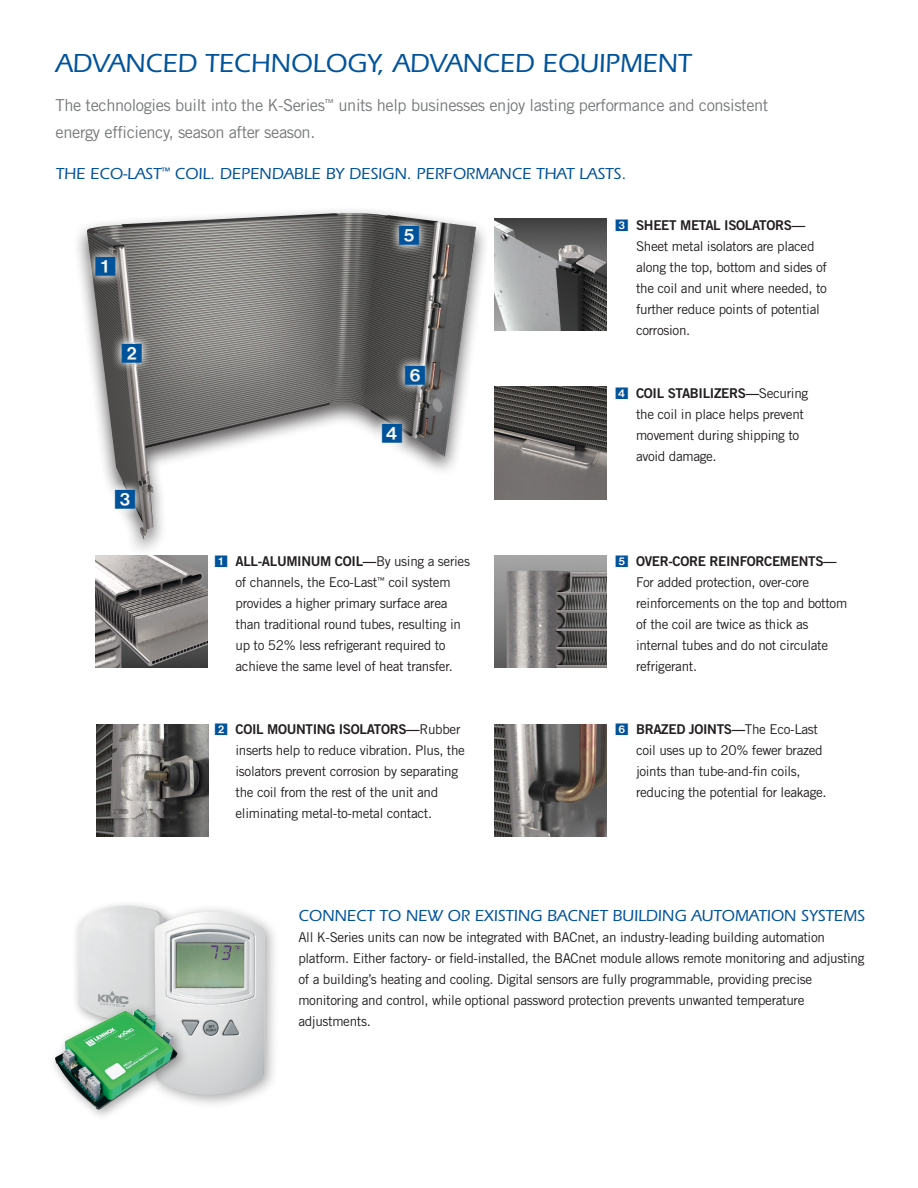
<style>
.page{position:relative;width:918px;height:1188px;background:#fff}
.page>*{position:absolute;margin:0;border:0;box-sizing:border-box;transform-origin:0 0}
.heads{font:500 27px "ITC Eras Std";color:#00539b}
.intro_copy{font:16.5px/27px "Trade Gothic LT Std";letter-spacing:-.025em;color:#77797b}
.heads-2{font:500 16.5px "ITC Eras Std";color:#00539b}
.body_copy{font:500 16.5px "ITC Eras Std";color:#00539b}
.intro_copy-2{font:13.5px/21px "Trade Gothic LT Std";letter-spacing:-.025em;color:#231f20}
.body_copy-2{font:13.5px/21px "Trade Gothic LT Std";letter-spacing:-.025em;color:#231f20}
.s1{color:#00539b}
.s2{font-family:"Trade Gothic LT Std Bd 2"}
</style>
<div class="page">
<div style="left:72px;top:899px;width:108px;height:133px;background:#231f20;opacity:.4"></div>
<img style="left:78px;top:906px;width:68px;height:97px">
<div style="left:146px;top:903px;width:134px;height:207px;background:#231f20;opacity:.4"></div>
<img style="left:153px;top:912px;width:113px;height:187px">
<div style="left:49px;top:1003px;width:140px;height:119px;background:#231f20;opacity:.4"></div>
<img style="left:54px;top:1009px;width:83px;height:94px">
<img style="left:95px;top:559px;width:113px;height:109px">
<img style="left:494px;top:387px;width:113px;height:112px">
<img style="left:96px;top:724px;width:113px;height:113px">
<img style="left:494px;top:556px;width:113px;height:112px">
<img style="left:494px;top:218px;width:113px;height:113px">
<img style="left:494px;top:724px;width:113px;height:113px">
<div style="left:73px;top:206px;width:418px;height:353px;background:#231f20;opacity:.75"></div>
<img style="left:87px;top:213px;width:389px;height:327px">
<svg style="left:85px;top:246px;width:40px;height:40px"></svg>
<svg style="left:395px;top:355px;width:40px;height:40px"></svg>
<svg style="left:372px;top:413px;width:40px;height:40px"></svg>
<svg style="left:111px;top:333px;width:41px;height:39px"></svg>
<svg style="left:105px;top:479px;width:40px;height:40px"></svg>
<svg style="left:389px;top:216px;width:40px;height:39px"></svg>
<svg style="left:215px;top:556px;width:12px;height:3px"></svg>
<svg style="left:95px;top:257px;width:20px;height:19px"></svg>
<svg style="left:405px;top:366px;width:20px;height:19px"></svg>
<svg style="left:122px;top:343px;width:20px;height:19px"></svg>
<svg style="left:399px;top:226px;width:20px;height:19px"></svg>
<svg style="left:382px;top:424px;width:20px;height:19px"></svg>
<svg style="left:115px;top:490px;width:20px;height:19px"></svg>
<p class="heads" style="left:56px;top:48px;width:637px">ADVANCED TECHNOLOGY, ADVANCED EQUIPMENT</p>
<p class="intro_copy" style="left:56px;top:92px;width:714px">The technologies built into the K-Series<sup>™</sup> units help businesses enjoy lasting performance and consistent energy efficiency, season after season.</p>
<p class="heads-2" style="left:56px;top:165px;width:572px">THE ECO-LAST<sup>™</sup> COIL. DEPENDABLE BY DESIGN. PERFORMANCE THAT LASTS.</p>
<p class="intro_copy-2" style="left:636px;top:214px;width:192px;text-indent:-21px"><span class="s1">✓</span> <span class="s2">SHEET METAL ISOLATORS—<br></span>Sheet metal isolators are placed along the top, bottom and sides of the coil and unit where needed, to further reduce points of potential corrosion.</p>
<p class="intro_copy-2" style="left:236px;top:551px;width:236px"><span class="s2">ALL-ALUMINUM COIL—</span>By using a series of channels, the Eco-Last<sup>™</sup> coil system provides a higher primary surface area than traditional round tubes, resulting in up to 52% less refrigerant required to achieve the same level of heat transfer.</p>
<p class="intro_copy-2" style="left:236px;top:718px;width:231px"><span class="s2">COIL MOUNTING ISOLATORS—</span>Rubber inserts help to reduce vibration. Plus, the isolators prevent corrosion by separating the coil from the rest of the unit and eliminating metal-to-metal contact.</p>
<p class="intro_copy-2" style="left:636px;top:382px;width:174px;text-indent:-21px"><span class="s1">✔</span> <span class="s2">COIL STABILIZERS—</span>Securing the coil in place helps prevent movement during shipping to avoid damage.</p>
<p class="intro_copy-2" style="left:636px;top:551px;width:213px"><span class="s2">OVER-CORE REINFORCEMENTS—<br></span>For added protection, over-core reinforcements on the top and bottom of the coil are twice as thick as internal tubes and do not circulate refrigerant.</p>
<p class="intro_copy-2" style="left:636px;top:718px;width:192px"><span class="s2">BRAZED JOINTS—</span>The Eco-Last coil uses up to 20% fewer brazed joints than tube-and-fin coils, reducing the potential for leakage.</p>
<p class="body_copy" style="left:298px;top:907px;width:568px">CONNECT TO NEW OR EXISTING BACNET BUILDING AUTOMATION SYSTEMS</p>
<p class="body_copy-2" style="left:298px;top:927px;width:568px">All K-Series units can now be integrated with BACnet, an industry-leading building automation platform. Either factory- or field-installed, the BACnet module allows remote monitoring and adjusting of a building’s heating and cooling. Digital sensors are fully programmable, providing precise monitoring and control, while optional password protection prevents unwanted temperature adjustments.</p>
</div>
